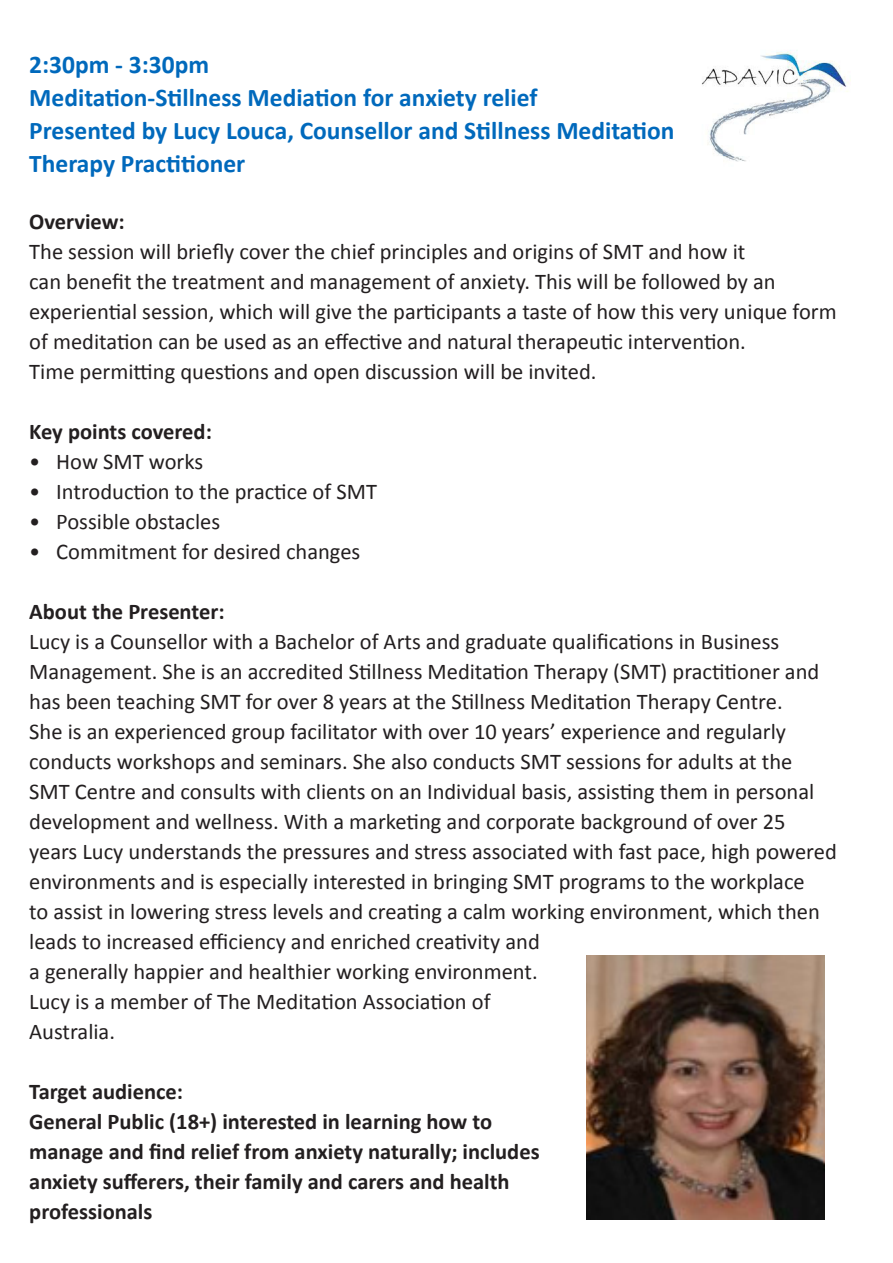
<style>
.page{position:relative;width:893px;height:1263px;background:#fff}
.page>*{position:absolute;margin:0;border:0;box-sizing:border-box;transform-origin:0 0}
.t1{font:700 25.5px/33px "Calibri";color:#0069bc}
.t2{font:22.5px/30px "Calibri";color:#231f20}
.t3{font:700 22.5px/30px "Calibri";color:#231f20}
</style>
<div class="page">
<img style="left:702px;top:50px;width:149px;height:112px">
<img style="left:586px;top:956px;width:238px;height:263px">
<p class="t1" style="left:29px;top:48px;width:181px">2:30pm - 3:30pm</p>
<p class="t1" style="left:29px;top:81px;width:647px">Meditation-Stillness Mediation for anxiety relief<br>Presented by Lucy Louca, Counsellor and Stillness Meditation<br>Therapy Practitioner</p>
<p class="t3" style="left:29px;top:207px;width:97px">Overview:</p>
<p class="t2" style="left:29px;top:237px;width:809px">The session will briefly cover the chief principles and origins of SMT and how it<br>can benefit the treatment and management of anxiety. This will be followed by an experiential session, which will give the participants a taste of how this very unique form of meditation can be used as an effective and natural therapeutic intervention.</p>
<p class="t2" style="left:29px;top:357px;width:569px">Time permitting questions and open discussion will be invited.</p>
<p class="t3" style="left:29px;top:417px;width:184px">Key points covered:</p>
<p class="t2" style="left:29px;top:447px;width:175px">• How SMT works</p>
<p class="t2" style="left:29px;top:477px;width:349px">• Introduction to the practice of SMT</p>
<p class="t2" style="left:29px;top:507px;width:192px">• Possible obstacles</p>
<p class="t2" style="left:29px;top:537px;width:333px">• Commitment for desired changes</p>
<p class="t3" style="left:29px;top:597px;width:197px">About the Presenter:</p>
<p class="t2" style="left:29px;top:627px;width:809px">Lucy is a Counsellor with a Bachelor of Arts and graduate qualifications in Business Management. She is an accredited Stillness Meditation Therapy (SMT) practitioner and has been teaching SMT for over 8 years at the Stillness Meditation Therapy Centre.<br>She is an experienced group facilitator with over 10 years’ experience and regularly conducts workshops and seminars. She also conducts SMT sessions for adults at the SMT Centre and consults with clients on an Individual basis, assisting them in personal development and wellness. With a marketing and corporate background of over 25 years Lucy understands the pressures and stress associated with fast pace, high powered environments and is especially interested in bringing SMT programs to the workplace<br>to assist in lowering stress levels and creating a calm working environment, which then leads to increased efficiency and enriched creativity and<br>a generally happier and healthier working environment.<br>Lucy is a member of The Meditation Association of<br>Australia.</p>
<p class="t3" style="left:29px;top:1077px;width:155px">Target audience:</p>
<p class="t3" style="left:29px;top:1107px;width:512px">General Public (18+) interested in learning how to manage and find relief from anxiety naturally; includes anxiety sufferers, their family and carers and health professionals</p>
</div>
